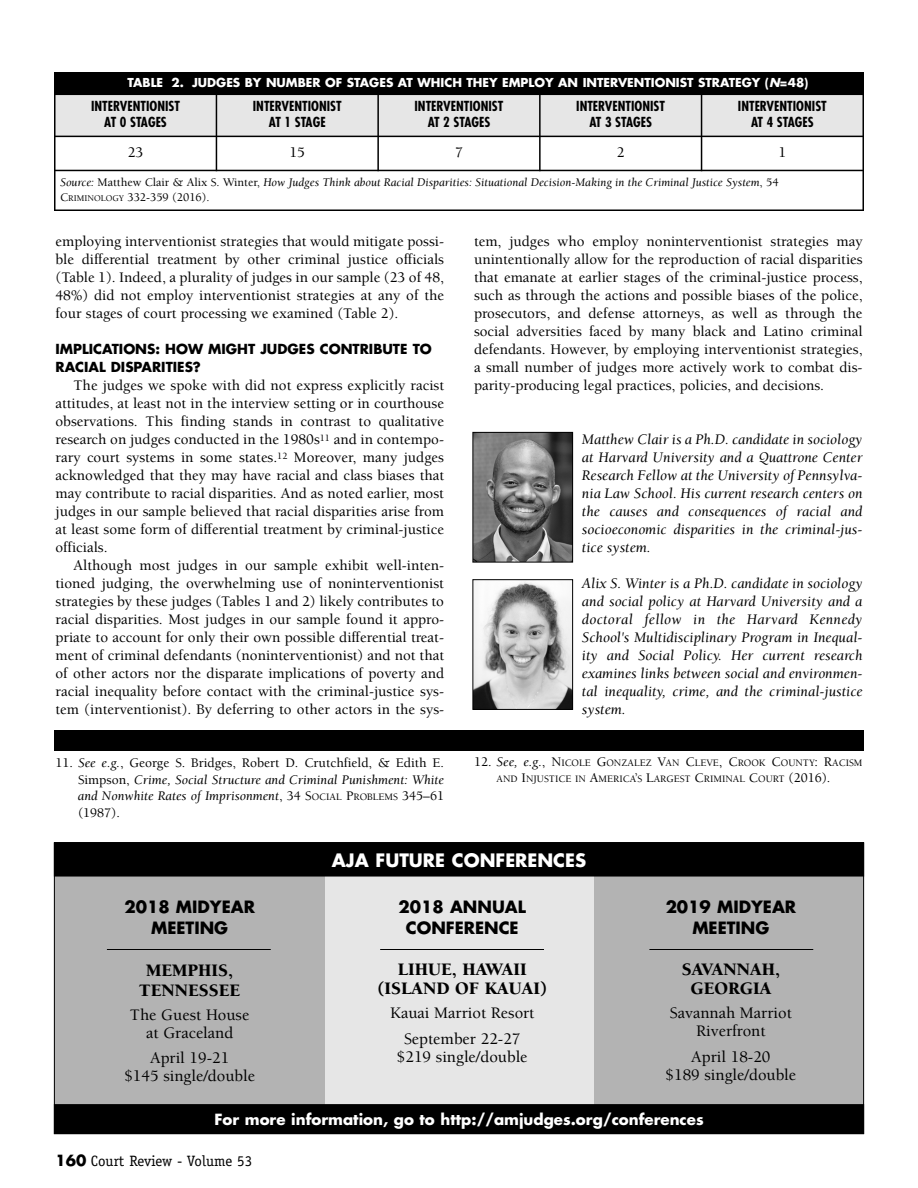
<style>
.page{position:relative;width:918px;height:1188px;background:#fff}
.page>*{position:absolute;margin:0;border:0;box-sizing:border-box;transform-origin:0 0}
.t1{font:900 18px/19.5px "Berkeley";color:#000;text-align:center}
.t2{font:700 18px "Futura";color:#fff}
.t3{font:500 16.5px/18px "Berkeley";color:#000;text-align:center}
.t4{font:700 16.5px/21px "Futura";color:#000;text-align:center}
.t5{font:500 15px/18px "Berkeley";color:#000;text-align:justify}
.t6{font:italic 15px/18px "Berkeley";color:#000;text-align:justify}
.t7{font:700 15px "Futura";color:#fff}
.t8{font:15px "Officina Serif";color:#000}
.t9{font:italic 13.5px/16.5px "Berkeley";color:#000;text-align:justify}
.t10{font:700 condensed 13.5px/16.5px "Futura";color:#000;text-align:center}
.t11{font:700 13.5px/18px "Futura";color:#000}
.t12{font:italic 12px/15px "Berkeley";color:#000}
.t13{font:700 12px "Futura";color:#fff}
.t14{font:500 10.2px/16.5px "Berkeley";color:#000}
.s1{font-style:italic}
.s2{font-weight:500;font-style:normal}
.s3{font-weight:500;font-style:normal;font-size:9px}
.s4{font-weight:500;font-style:normal;font-size:10.2px}
.s5{font-size:13.5px}
.s6{font-weight:400;font-style:italic;font-size:13.5px}
.s7{font-family:"Futura";font-weight:700}
</style>
<div class="page">
<div style="left:55px;top:849px;width:808px;height:284px;background:#e6e6e6"></div>
<div style="left:54px;top:730px;width:810px;height:20px;background:#000"></div>
<img style="left:474px;top:434px;width:97px;height:126px">
<div style="left:472px;top:432px;width:101px;height:130px;border:1px solid #000"></div>
<img style="left:474px;top:581px;width:97px;height:127px">
<div style="left:472px;top:579px;width:101px;height:131px;border:1px solid #000"></div>
<div style="left:54px;top:854px;width:270px;height:279px;background:#b3b3b3"></div>
<div style="left:594px;top:852px;width:270px;height:281px;background:#b3b3b3"></div>
<div style="left:55px;top:843px;width:808px;height:33px;background:#000"></div>
<div style="left:54px;top:842px;width:810px;height:34px;border:1px solid #000"></div>
<div style="left:55px;top:1105px;width:808px;height:28px;background:#000"></div>
<div style="left:54px;top:1104px;width:810px;height:30px;border:1px solid #000"></div>
<hr style="left:107px;top:949px;width:164px;height:1px;background:#000">
<hr style="left:380px;top:949px;width:164px;height:1px;background:#000">
<hr style="left:649px;top:949px;width:164px;height:1px;background:#000">
<div style="left:54px;top:72px;width:809px;height:22px;background:#000"></div>
<div style="left:54px;top:94px;width:162px;height:42px;background:#e6e6e6"></div>
<div style="left:216px;top:94px;width:162px;height:42px;background:#e6e6e6"></div>
<div style="left:378px;top:94px;width:162px;height:42px;background:#e6e6e6"></div>
<div style="left:540px;top:94px;width:162px;height:42px;background:#e6e6e6"></div>
<div style="left:702px;top:94px;width:162px;height:42px;background:#e6e6e6"></div>
<hr style="left:54px;top:72px;width:2px;height:139px;background:#000">
<hr style="left:216px;top:94px;width:1px;height:77px;background:#000">
<hr style="left:377px;top:94px;width:2px;height:77px;background:#000">
<hr style="left:539px;top:94px;width:2px;height:77px;background:#000">
<hr style="left:701px;top:94px;width:1px;height:77px;background:#000">
<hr style="left:862px;top:72px;width:2px;height:139px;background:#000">
<hr style="left:54px;top:94px;width:810px;height:1px;background:#000">
<hr style="left:54px;top:136px;width:810px;height:1px;background:#000">
<hr style="left:54px;top:170px;width:810px;height:1px;background:#000">
<hr style="left:54px;top:209px;width:810px;height:2px;background:#000">
<p class="t13" style="left:128px;top:77px;width:683px">TABLE 2. JUDGES BY NUMBER OF STAGES AT WHICH THEY EMPLOY AN INTERVENTIONIST STRATEGY (<span class="s1">N</span>=48)</p>
<p class="t10" style="left:91px;top:99px;width:90px">INTERVENTIONIST<br>AT 0 STAGES</p>
<p class="t10" style="left:253px;top:99px;width:90px">INTERVENTIONIST<br>AT 1 STAGE</p>
<p class="t10" style="left:415px;top:99px;width:90px">INTERVENTIONIST<br>AT 2 STAGES</p>
<p class="t10" style="left:576px;top:99px;width:90px">INTERVENTIONIST<br>AT 3 STAGES</p>
<p class="t10" style="left:738px;top:99px;width:90px">INTERVENTIONIST<br>AT 4 STAGES</p>
<p class="t5" style="left:128px;top:144px;width:17px">23</p>
<p class="t5" style="left:290px;top:144px;width:17px">15</p>
<p class="t5" style="left:455px;top:144px;width:9px">7</p>
<p class="t5" style="left:617px;top:144px;width:9px">2</p>
<p class="t5" style="left:779px;top:144px;width:9px">1</p>
<p class="t12" style="left:60px;top:175px;width:720px">Source: <span class="s2">Matthew Clair &amp; Alix S. Winter,</span> How Judges Think about Racial Disparities: Situational Decision-Making in the Criminal Justice System<span class="s2">, 54<br>C</span><span class="s3">RIMINOLOGY</span> <span class="s2">332-359 (2016).</span></p>
<p class="t5" style="left:56px;top:234px;width:390px">employing interventionist strategies that would mitigate possi&shy;ble differential treatment by other criminal justice officials (Table 1). Indeed, a plurality of judges in our sample (23 of 48, 48%) did not employ interventionist strategies at any of the four stages of court processing we examined (Table 2).</p>
<p class="t11" style="left:56px;top:341px;width:378px">IMPLICATIONS: HOW MIGHT JUDGES CONTRIBUTE TO<br>RACIAL DISPARITIES?</p>
<p class="t5" style="left:56px;top:378px;width:390px;text-indent:18px">The judges we spoke with did not express explicitly racist attitudes, at least not in the interview setting or in courthouse observations. This finding stands in contrast to qualitative research on judges conducted in the 1980s<sup>11</sup> and in contempo&shy;rary court systems in some states.<sup>12</sup> Moreover, many judges acknowledged that they may have racial and class biases that may contribute to racial disparities. And as noted earlier, most judges in our sample believed that racial disparities arise from at least some form of differential treatment by criminal-justice officials.</p>
<p class="t5" style="left:56px;top:558px;width:390px;text-indent:18px">Although most judges in our sample exhibit well-inten&shy;tioned judging, the overwhelming use of noninterventionist strategies by these judges (Tables 1 and 2) likely contributes to racial disparities. Most judges in our sample found it appro&shy;priate to account for only their own possible differential treat&shy;ment of criminal defendants (noninterventionist) and not that of other actors nor the disparate implications of poverty and racial inequality before contact with the criminal-justice sys&shy;tem (interventionist). By deferring to other actors in the sys-</p>
<p class="t5" style="left:474px;top:234px;width:390px">tem, judges who employ noninterventionist strategies may unintentionally allow for the reproduction of racial disparities that emanate at earlier stages of the criminal-justice process, such as through the actions and possible biases of the police, prosecutors, and defense attorneys, as well as through the social adversities faced by many black and Latino criminal defendants. However, by employing interventionist strategies, a small number of judges more actively work to combat dis&shy;parity-producing legal practices, policies, and decisions.</p>
<p class="t6" style="left:582px;top:432px;width:282px">Matthew Clair is a Ph.D. candidate in sociology at Harvard University and a Quattrone Center Research Fellow at the University of Pennsylva&shy;nia Law School. His current research centers on the causes and consequences of racial and socioeconomic disparities in the criminal-jus&shy;tice system.</p>
<p class="t6" style="left:582px;top:576px;width:282px">Alix S. Winter is a Ph.D. candidate in sociology and social policy at Harvard University and a doctoral fellow in the Harvard Kennedy School's Multidisciplinary Program in Inequal&shy;ity and Social Policy. Her current research examines links between social and environmen&shy;tal inequality, crime, and the criminal-justice system.</p>
<p class="t9" style="left:78px;top:756px;width:368px;text-indent:-22px"><span class="s2">11.</span> See e.g.<span class="s2">, George S. Bridges, Robert D. Crutchfield, &amp; Edith E.<br>Simpson,</span> Crime, Social Structure and Criminal Punishment: White and Nonwhite Rates of Imprisonment<span class="s2">, 34 S</span><span class="s4">OCIAL</span> <span class="s2">P</span><span class="s4">ROBLEMS</span> <span class="s2">345–61 (1987).</span></p>
<p class="t14" style="left:496px;top:755px;width:368px;text-indent:-22px"><span class="s5">12.</span> <span class="s6">See, e.g.</span><span class="s5">, N</span>ICOLE <span class="s5">G</span>ONZALEZ <span class="s5">V</span>AN <span class="s5">C</span>LEVE<span class="s5">, C</span>ROOK <span class="s5">C</span>OUNTY<span class="s5">: R</span>ACISM<br>AND <span class="s5">I</span>NJUSTICE IN <span class="s5">A</span>MERICA<span class="s5">’</span>S <span class="s5">L</span>ARGEST <span class="s5">C</span>RIMINAL <span class="s5">C</span>OURT <span class="s5">(2016).</span></p>
<p class="t4" style="left:124px;top:898px;width:132px">2018 MIDYEAR<br>MEETING</p>
<p class="t1" style="left:139px;top:963px;width:102px">MEMPHIS,<br>TENNESSEE</p>
<p class="t3" style="left:130px;top:1007px;width:121px">The Guest House at Graceland</p>
<p class="t3" style="left:124px;top:1051px;width:132px">April 19-21<br>$145 single/double</p>
<p class="t2" style="left:332px;top:852px;width:256px">AJA FUTURE CONFERENCES</p>
<p class="t4" style="left:399px;top:898px;width:129px">2018 ANNUAL<br>CONFERENCE</p>
<p class="t1" style="left:377px;top:961px;width:171px">LIHUE, HAWAII (ISLAND OF KAUAI)</p>
<p class="t3" style="left:390px;top:1002px;width:146px;line-height:25.5px">Kauai Marriot Resort<br>September 22-27</p>
<p class="t3" style="left:397px;top:1049px;width:132px">$219 single/double</p>
<p class="t4" style="left:666px;top:898px;width:132px">2019 MIDYEAR<br>MEETING</p>
<p class="t1" style="left:682px;top:961px;width:100px">SAVANNAH,<br>GEORGIA</p>
<p class="t3" style="left:670px;top:1006px;width:123px">Savannah Marriot<br>Riverfront</p>
<p class="t3" style="left:666px;top:1049px;width:132px">April 18-20<br>$189 single/double</p>
<p class="t7" style="left:214px;top:1112px;width:491px">For more information, go to http://amjudges.org/conferences</p>
<p class="t8" style="left:56px;top:1152px;width:198px"><span class="s7">160</span> Court Review - Volume 53</p>
</div>
